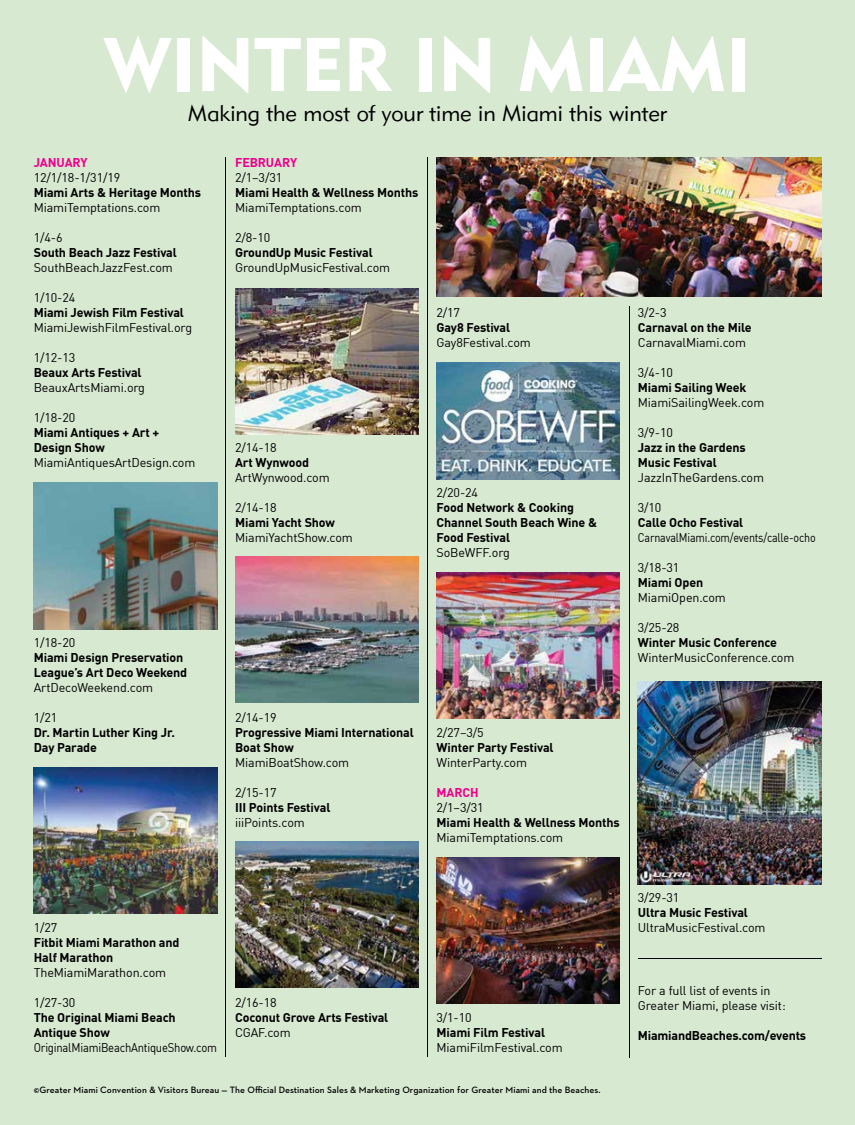
<style>
.page{position:relative;width:855px;height:1125px;background:#d8e9d2}
.page>*{position:absolute;margin:0;border:0;box-sizing:border-box;transform-origin:0 0}
.t1{font:75px "Geometric 415 BT Black A";color:#fff}
.t2{font:22.5px "Geometric 415 BT Lite A";color:#000}
.t3{font:12.5px/15px "DIN Offc";letter-spacing:-.01em;color:#000}
.t4{font:700 12.5px/15px "DIN Offc";letter-spacing:-.01em;color:#000}
.t5{font:12.5px "DIN Offc";letter-spacing:-.01em;color:#000;scale:.86 1}
.t6{font:12.5px "DIN Offc";letter-spacing:-.01em;color:#000;scale:.9 1}
.t7{font:700 12.5px "DIN Offc";letter-spacing:-.01em;color:#ec008c}
.t8{font:600 9.38px "Neutraface 2 Text";letter-spacing:.01em;color:#000}
</style>
<div class="page">
<hr style="left:226px;top:158px;width:1px;height:900px;background:#000">
<hr style="left:428px;top:158px;width:1px;height:900px;background:#000">
<hr style="left:629px;top:306px;width:1px;height:752px;background:#000">
<img style="left:34px;top:483px;width:183px;height:146px">
<img style="left:638px;top:682px;width:183px;height:202px">
<img style="left:235px;top:288px;width:183px;height:146px">
<img style="left:437px;top:362px;width:183px;height:117px">
<img style="left:235px;top:556px;width:183px;height:146px">
<img style="left:437px;top:572px;width:183px;height:146px">
<img style="left:437px;top:857px;width:183px;height:147px">
<img style="left:235px;top:841px;width:183px;height:147px">
<img style="left:34px;top:767px;width:183px;height:147px">
<img style="left:437px;top:158px;width:384px;height:139px">
<hr style="left:638px;top:959px;width:183px;height:1px;background:#000">
<h1 class="t1" style="left:104px;top:19px;width:648px">WINTER IN MIAMI</h1>
<h2 class="t2" style="left:188px;top:99px;width:481px">Making the most of your time in Miami this winter</h2>
<p class="t7" style="left:34px;top:154px;width:55px">JANUARY</p>
<p class="t3" style="left:34px;top:170px;width:88px">12/1/18-1/31/19</p>
<p class="t4" style="left:34px;top:184px;width:169px">Miami Arts &amp; Heritage Months</p>
<p class="t3" style="left:34px;top:200px;width:128px">MiamiTemptations.com</p>
<p class="t3" style="left:34px;top:230px;width:30px">1/4-6</p>
<p class="t4" style="left:34px;top:244px;width:145px">South Beach Jazz Festival</p>
<p class="t3" style="left:34px;top:260px;width:141px">SouthBeachJazzFest.com</p>
<p class="t3" style="left:34px;top:290px;width:43px">1/10-24</p>
<p class="t4" style="left:34px;top:304px;width:152px">Miami Jewish Film Festival</p>
<p class="t3" style="left:34px;top:320px;width:160px">MiamiJewishFilmFestival.org</p>
<p class="t3" style="left:34px;top:350px;width:43px">1/12-13</p>
<p class="t4" style="left:34px;top:364px;width:109px">Beaux Arts Festival</p>
<p class="t3" style="left:34px;top:380px;width:113px">BeauxArtsMiami.org</p>
<p class="t3" style="left:34px;top:410px;width:43px">1/18-20</p>
<p class="t4" style="left:34px;top:424px;width:127px">Miami Antiques + Art +<br>Design Show</p>
<p class="t3" style="left:34px;top:455px;width:163px">MiamiAntiquesArtDesign.com</p>
<p class="t3" style="left:34px;top:635px;width:43px">1/18-20</p>
<p class="t4" style="left:34px;top:649px;width:155px">Miami Design Preservation<br>League’s Art Deco Weekend</p>
<p class="t3" style="left:34px;top:680px;width:121px">ArtDecoWeekend.com</p>
<p class="t3" style="left:34px;top:710px;width:25px">1/21</p>
<p class="t4" style="left:34px;top:724px;width:143px">Dr. Martin Luther King Jr.<br>Day Parade</p>
<p class="t7" style="left:235px;top:154px;width:64px">FEBRUARY</p>
<p class="t3" style="left:235px;top:170px;width:49px">2/1–3/31</p>
<p class="t4" style="left:235px;top:184px;width:185px">Miami Health &amp; Wellness Months</p>
<p class="t3" style="left:235px;top:200px;width:128px">MiamiTemptations.com</p>
<p class="t3" style="left:235px;top:230px;width:37px">2/8-10</p>
<p class="t4" style="left:235px;top:244px;width:139px">GroundUp Music Festival</p>
<p class="t3" style="left:235px;top:260px;width:157px">GroundUpMusicFestival.com</p>
<p class="t3" style="left:437px;top:305px;width:25px">2/17</p>
<p class="t4" style="left:437px;top:319px;width:75px">Gay8 Festival</p>
<p class="t3" style="left:437px;top:335px;width:96px">Gay8Festival.com</p>
<p class="t3" style="left:235px;top:440px;width:43px">2/14-18</p>
<p class="t4" style="left:235px;top:454px;width:76px">Art Wynwood</p>
<p class="t3" style="left:235px;top:470px;width:96px">ArtWynwood.com</p>
<p class="t3" style="left:235px;top:500px;width:43px">2/14-18</p>
<p class="t4" style="left:235px;top:514px;width:101px">Miami Yacht Show</p>
<p class="t3" style="left:235px;top:530px;width:119px">MiamiYachtShow.com</p>
<p class="t3" style="left:437px;top:485px;width:43px">2/20-24</p>
<p class="t4" style="left:437px;top:499px;width:162px">Food Network &amp; Cooking<br>Channel South Beach Wine &amp;<br>Food Festival</p>
<p class="t3" style="left:437px;top:545px;width:75px">SoBeWFF.org</p>
<p class="t3" style="left:638px;top:305px;width:30px">3/2-3</p>
<p class="t4" style="left:638px;top:319px;width:115px">Carnaval on the Mile</p>
<p class="t3" style="left:638px;top:335px;width:110px">CarnavalMiami.com</p>
<p class="t3" style="left:638px;top:365px;width:37px">3/4-10</p>
<p class="t4" style="left:638px;top:379px;width:110px">Miami Sailing Week</p>
<p class="t3" style="left:638px;top:395px;width:128px">MiamiSailingWeek.com</p>
<p class="t3" style="left:638px;top:425px;width:37px">3/9-10</p>
<p class="t4" style="left:638px;top:439px;width:109px">Jazz in the Gardens<br>Music Festival</p>
<p class="t3" style="left:638px;top:470px;width:128px">JazzInTheGardens.com</p>
<p class="t3" style="left:638px;top:500px;width:25px">3/10</p>
<p class="t4" style="left:638px;top:514px;width:107px">Calle Ocho Festival</p>
<p class="t5" style="left:638px;top:530px;width:208px">CarnavalMiami.com/events/calle-ocho</p>
<p class="t3" style="left:638px;top:560px;width:43px">3/18-31</p>
<p class="t4" style="left:638px;top:574px;width:67px">Miami Open</p>
<p class="t3" style="left:638px;top:590px;width:90px">MiamiOpen.com</p>
<p class="t3" style="left:638px;top:620px;width:43px">3/25-28</p>
<p class="t4" style="left:638px;top:634px;width:141px">Winter Music Conference</p>
<p class="t3" style="left:638px;top:650px;width:158px">WinterMusicConference.com</p>
<p class="t3" style="left:235px;top:710px;width:43px">2/14-19</p>
<p class="t4" style="left:235px;top:724px;width:180px">Progressive Miami International<br>Boat Show</p>
<p class="t3" style="left:235px;top:755px;width:116px">MiamiBoatShow.com</p>
<p class="t3" style="left:235px;top:785px;width:43px">2/15-17</p>
<p class="t4" style="left:235px;top:799px;width:97px">III Points Festival</p>
<p class="t3" style="left:235px;top:815px;width:71px">iiiPoints.com</p>
<p class="t3" style="left:437px;top:725px;width:49px">2/27–3/5</p>
<p class="t4" style="left:437px;top:739px;width:119px">Winter Party Festival</p>
<p class="t3" style="left:437px;top:755px;width:92px">WinterParty.com</p>
<p class="t7" style="left:437px;top:784px;width:44px">MARCH</p>
<p class="t3" style="left:437px;top:800px;width:49px">2/1–3/31</p>
<p class="t4" style="left:437px;top:814px;width:185px">Miami Health &amp; Wellness Months</p>
<p class="t3" style="left:437px;top:830px;width:128px">MiamiTemptations.com</p>
<p class="t3" style="left:34px;top:920px;width:25px">1/27</p>
<p class="t4" style="left:34px;top:934px;width:147px">Fitbit Miami Marathon and<br>Half Marathon</p>
<p class="t3" style="left:34px;top:965px;width:134px">TheMiamiMarathon.com</p>
<p class="t3" style="left:34px;top:995px;width:43px">1/27-30</p>
<p class="t4" style="left:34px;top:1009px;width:143px">The Original Miami Beach<br>Antique Show</p>
<p class="t6" style="left:34px;top:1040px;width:205px">OriginalMiamiBeachAntiqueShow.com</p>
<p class="t3" style="left:235px;top:995px;width:43px">2/16-18</p>
<p class="t4" style="left:235px;top:1009px;width:155px">Coconut Grove Arts Festival</p>
<p class="t3" style="left:235px;top:1025px;width:57px">CGAF.com</p>
<p class="t3" style="left:437px;top:1010px;width:37px">3/1-10</p>
<p class="t4" style="left:437px;top:1024px;width:110px">Miami Film Festival</p>
<p class="t3" style="left:437px;top:1040px;width:128px">MiamiFilmFestival.com</p>
<p class="t8" style="left:34px;top:1084px;width:568px">©Greater Miami Convention &amp; Visitors Bureau — The Official Destination Sales &amp; Marketing Organization for Greater Miami and the Beaches.</p>
<p class="t3" style="left:638px;top:890px;width:43px">3/29-31</p>
<p class="t4" style="left:638px;top:904px;width:112px">Ultra Music Festival</p>
<p class="t3" style="left:638px;top:920px;width:129px">UltraMusicFestival.com</p>
<p class="t3" style="left:638px;top:983px;width:149px">For a full list of events in<br>Greater Miami, please visit:</p>
<p class="t4" style="left:638px;top:1027px;width:170px">MiamiandBeaches.com/events</p>
</div>
